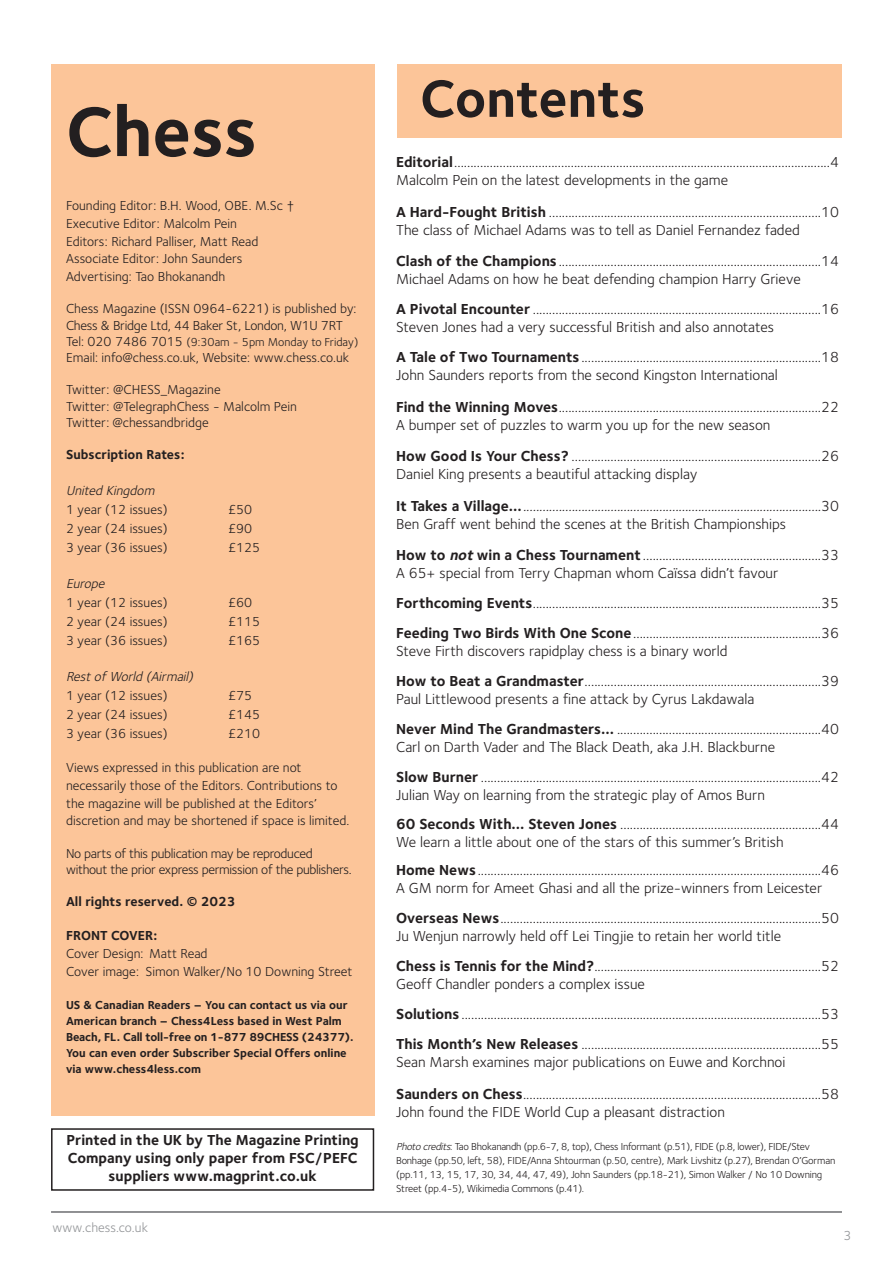
<style>
.page{position:relative;width:893px;height:1263px;background:#fff}
.page>*{position:absolute;margin:0;border:0;box-sizing:border-box;transform-origin:0 0}
.t1{font:700 72px "Foundry Sterling";color:#231f20}
.t2{font:700 54px "Foundry Sterling";color:#231f20}
.t3{font:15px/18px "Foundry Sterling";color:#231f20}
.t4{font:italic 15px/18px "Foundry Sterling";color:#231f20}
.t5{font:700 15px/18px "Foundry Sterling";color:#231f20;text-align:center}
.t6{font:13.5px/17.7px "Foundry Sterling";color:#231f20}
.t7{font:13.5px/16.2px "Foundry Sterling";letter-spacing:-.025em;color:#231f20}
.t8{font:700 13.5px "Foundry Sterling";color:#231f20}
.t9{font:italic 13.5px "Foundry Sterling";color:#231f20}
.t10{font:13.5px "Foundry Sterling";color:#939598}
.t11{font:700 12px/15.9px "Foundry Sterling";color:#231f20}
.t12{font:12px "Foundry Sterling";color:#231f20}
.t13{font:10.5px/14.1px "Foundry Sterling";letter-spacing:-.025em;color:#231f20}
.s1{font-size:13.5px}
.s2{font-weight:700}
.s3{font-weight:700;font-style:normal}
.s4{font-style:normal}
.s5{font-weight:700;font-style:italic}
.s6{font-style:italic}
</style>
<div class="page">
<hr style="left:51px;top:1211px;width:791px;height:2px;background:#6c6d70">
<div style="left:398px;top:64px;width:444px;height:73px;background:#fcc599"></div>
<div style="left:51px;top:64px;width:323px;height:1052px;background:#fcc599"></div>
<div style="left:51px;top:1128px;width:323px;height:63px;border:2px solid #231f20"></div>
<h1 class="t1" style="left:66px;top:89px;width:193px">Chess</h1>
<p class="t6" style="left:66px;top:197px;width:230px">Founding Editor: B.H. Wood, OBE. M.Sc † Executive Editor: Malcolm Pein<br>Editors: Richard Palliser, Matt Read Associate Editor: John Saunders Advertising: Tao Bhokanandh</p>
<p class="t6" style="left:66px;top:301px;width:292px;line-height:16.2px">Chess Magazine (ISSN 0964-6221) is published by:<br>Chess &amp; Bridge Ltd, 44 Baker St, London, W1U 7RT</p>
<p class="t12" style="left:66px;top:335px;width:294px"><span class="s1">Tel: 020 7486 7015</span> (9:30am - 5pm Monday to Friday)</p>
<p class="t6" style="left:66px;top:349px;width:285px">Email: info@chess.co.uk, Website: www.chess.co.uk</p>
<p class="t6" style="left:66px;top:382px;width:232px;line-height:16.2px">Twitter: @CHESS_Magazine<br>Twitter: @TelegraphChess - Malcolm Pein<br>Twitter: @chessandbridge</p>
<p class="t8" style="left:66px;top:447px;width:120px">Subscription Rates:</p>
<p class="t9" style="left:66px;top:482px;width:93px">United Kingdom</p>
<p class="t6" style="left:66px;top:500px;width:103px">1 year (12 issues)</p>
<p class="t6" style="left:228px;top:500px;width:26px">£50</p>
<p class="t6" style="left:66px;top:520px;width:103px">2 year (24 issues)</p>
<p class="t6" style="left:228px;top:520px;width:26px">£90</p>
<p class="t6" style="left:66px;top:539px;width:103px">3 year (36 issues)</p>
<p class="t6" style="left:228px;top:539px;width:34px">£125</p>
<p class="t9" style="left:66px;top:575px;width:43px">Europe</p>
<p class="t6" style="left:66px;top:593px;width:103px">1 year (12 issues)</p>
<p class="t6" style="left:228px;top:593px;width:26px">£60</p>
<p class="t6" style="left:66px;top:613px;width:103px">2 year (24 issues)</p>
<p class="t6" style="left:228px;top:613px;width:34px">£115</p>
<p class="t6" style="left:66px;top:632px;width:103px">3 year (36 issues)</p>
<p class="t6" style="left:228px;top:632px;width:34px">£165</p>
<p class="t9" style="left:66px;top:668px;width:132px">RestofWorld (Airmail)</p>
<p class="t6" style="left:66px;top:686px;width:103px">1 year (12 issues)</p>
<p class="t6" style="left:228px;top:686px;width:26px">£75</p>
<p class="t6" style="left:66px;top:706px;width:103px">2 year (24 issues)</p>
<p class="t6" style="left:228px;top:706px;width:34px">£145</p>
<p class="t6" style="left:66px;top:725px;width:103px">3 year (36 issues)</p>
<p class="t6" style="left:228px;top:725px;width:34px">£210</p>
<p class="t6" style="left:66px;top:759px;width:285px">Views expressed in this publication are not necessarily those of the Editors. Contributions to the magazine will be published at the Editors’ discretion and may be shortened if space is limited.</p>
<p class="t7" style="left:66px;top:845px;width:287px">No parts of this publication may be reproduced without the prior express permission of the publishers.</p>
<p class="t8" style="left:66px;top:894px;width:171px">All rights reserved. © 2023</p>
<p class="t8" style="left:66px;top:928px;width:93px">FRONT COVER:</p>
<p class="t6" style="left:66px;top:944px;width:288px">Cover Design: Matt Read<br>Cover image: Simon Walker/No 10 Downing Street</p>
<p class="t11" style="left:66px;top:997px;width:289px">US &amp; Canadian Readers – You can contact us via our American branch – Chess4Less based in West Palm Beach, FL. Call toll-free on 1-877 89CHESS (24377).<br>You can even order Subscriber Special Offers online via www.chess4less.com</p>
<p class="t5" style="left:66px;top:1131px;width:294px">Printed in the UK by The Magazine Printing<br>Company using only paper from FSC/PEFC suppliers www.magprint.co.uk</p>
<p class="t10" style="left:53px;top:1220px;width:97px">www.chess.co.uk</p>
<h2 class="t2" style="left:420px;top:66px;width:227px">Contents</h2>
<p class="t3" style="left:396px;top:153px;width:444px"><span class="s2">Editorial</span>....................................................................................................................4<br>Malcolm Pein on the latest developments in the game</p>
<p class="t3" style="left:396px;top:203px;width:444px"><span class="s2">A Hard-Fought British</span> ....................................................................................10<br>The class of Michael Adams was to tell as Daniel Fernandez faded</p>
<p class="t3" style="left:396px;top:252px;width:444px"><span class="s2">Clash of the Champions</span> .................................................................................14<br>Michael Adams on how he beat defending champion Harry Grieve</p>
<p class="t3" style="left:396px;top:300px;width:444px"><span class="s2">A Pivotal Encounter</span> .........................................................................................16<br>Steven Jones had a very successful British and also annotates</p>
<p class="t3" style="left:396px;top:348px;width:444px"><span class="s2">A Tale of Two Tournaments</span> ..........................................................................18<br>John Saunders reports from the second Kingston International</p>
<p class="t3" style="left:396px;top:398px;width:444px"><span class="s2">Find the Winning Moves</span>.................................................................................22<br>A bumper set of puzzles to warm you up for the new season</p>
<p class="t3" style="left:396px;top:447px;width:444px"><span class="s2">How Good Is Your Chess?</span> .............................................................................26<br>Daniel King presents a beautiful attacking display</p>
<p class="t4" style="left:396px;top:497px;width:444px"><span class="s3">It Takes a Village...</span> ............................................................................................<span class="s4">3 0<br>Ben Graff went behind the scenes at the British Championships</span></p>
<p class="t3" style="left:396px;top:546px;width:444px"><span class="s2">How to</span> <span class="s5">not</span><span class="s2">win a Chess Tournament</span> .......................................................33<br>A 65+ special from Terry Chapman whom Caïssa didn’t favour</p>
<p class="t3" style="left:396px;top:588px;width:444px;line-height:30px"><span class="s2">Forthcoming Events</span>.........................................................................................35<br><span class="s2">Feeding Two Birds With One Scone</span>..........................................................36</p>
<p class="t3" style="left:396px;top:636px;width:444px;line-height:30px">Steve Firth discovers rapidplay chess is a binary world<br><span class="s2">How to Beat a Grandmaster</span>.........................................................................39</p>
<p class="t3" style="left:396px;top:684px;width:444px;line-height:30px">Paul Littlewood presents a fine attack by Cyrus Lakdawala<br><span class="s2">Never Mind The Grandmasters...</span> ...............................................................40</p>
<p class="t3" style="left:396px;top:732px;width:444px;line-height:30px">Carl on Darth Vader and The Black Death, aka J.H. Blackburne<br><span class="s2">Slow Burner</span> .........................................................................................................42</p>
<p class="t3" style="left:396px;top:781px;width:444px;line-height:28.5px">Julian Way on learning from the strategic play of Amos Burn<br><span class="s2">60 Seconds With... Steven Jones</span> ..............................................................44</p>
<p class="t3" style="left:396px;top:827px;width:444px;line-height:28.5px">We learn a little about one of the stars of this summer’s British<br><span class="s2">Home News</span>..........................................................................................................46</p>
<p class="t3" style="left:396px;top:873px;width:444px;line-height:30px">A GM norm for Ameet Ghasi and all the prize-winners from Leicester<br><span class="s2">Overseas News</span>...................................................................................................50</p>
<p class="t3" style="left:396px;top:921px;width:444px;line-height:30px">Ju Wenjun narrowly held off Lei Tingjie to retain her world title<br><span class="s2">Chess is Tennis for the Mind?</span>......................................................................52</p>
<p class="t3" style="left:396px;top:969px;width:444px;line-height:30px">Geoff Chandler ponders a complex issue<br><span class="s2">Solutions</span> ...............................................................................................................53<br><span class="s2">This Month’s New Releases</span> ..........................................................................55</p>
<p class="t3" style="left:396px;top:1046px;width:444px;line-height:31.5px">Sean Marsh examines major publications on Euwe and Korchnoi<br><span class="s2">Saunders on Chess</span>............................................................................................58</p>
<p class="t3" style="left:396px;top:1103px;width:330px">John found the FIDE World Cup a pleasant distraction</p>
<p class="t13" style="left:396px;top:1139px;width:441px"><span class="s6">Photo credits</span>: Tao Bhokanandh (pp.6-7, 8, top), Chess Informant (p.51), FIDE (p.8, lower), FIDE/Stev Bonhage (pp.50, left, 58), FIDE/Anna Shtourman (p.50, centre), Mark Livshitz (p.27), Brendan O’Gorman (pp.11, 13, 15, 17, 30, 34, 44, 47, 49), John Saunders (pp.18-21), Simon Walker / No 10 Downing Street (pp.4-5), Wikimedia Commons (p.41).</p>
<p class="t10" style="left:843px;top:1227px;width:10px">3</p>
</div>
